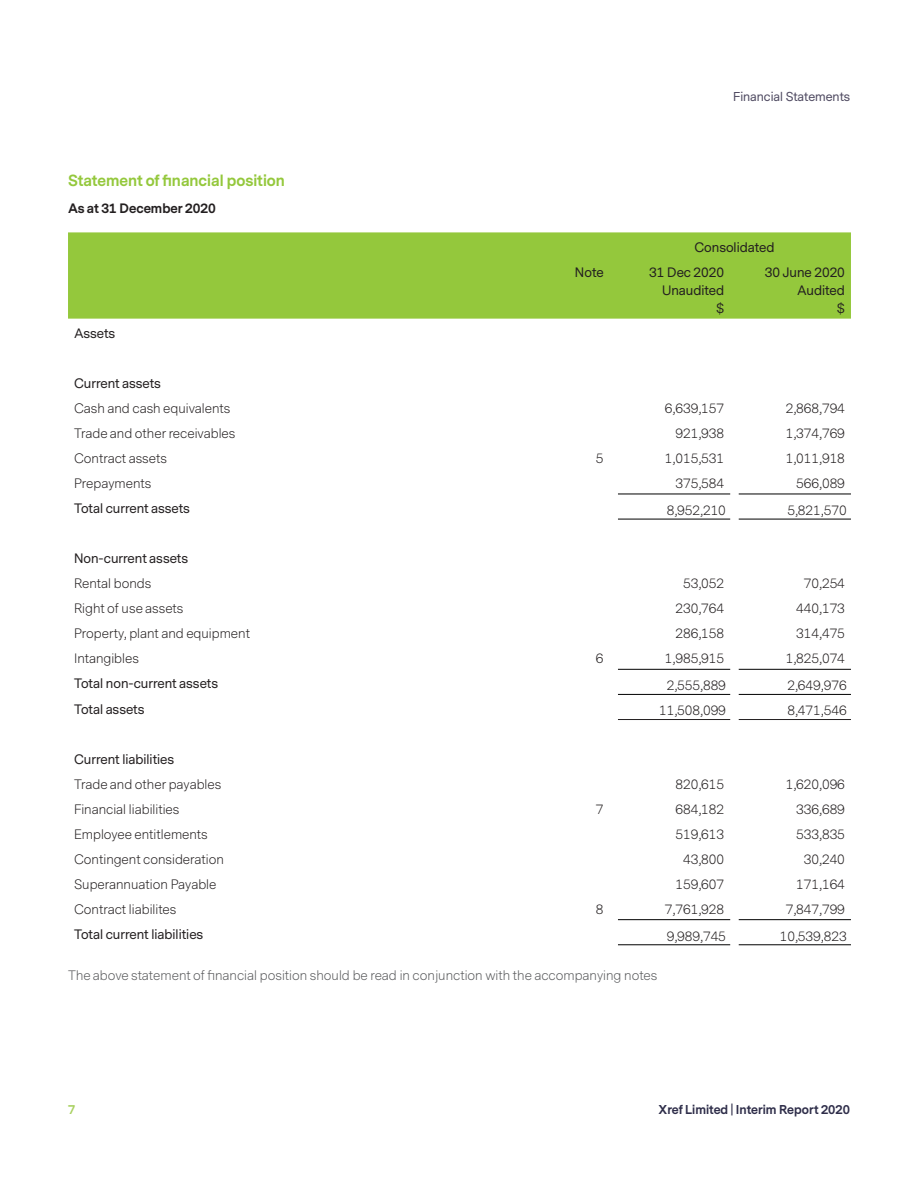
<style>
.page{position:relative;width:918px;height:1188px;background:#fff}
.page>*{position:absolute;margin:0;border:0;box-sizing:border-box;transform-origin:0 0}
.Heading_3{font:700 15px "Messina Sans";color:#94c83c}
.Table_right{font:300 12.75px "Messina Sans";color:#231f20}
.Table_left{font:300 12.75px "Messina Sans";color:#231f20}
.table_heading_left{font:12.75px "Messina Sans";color:#231f20}
.table_footer{font:300 12.75px "Messina Sans";color:#57585a}
.Table_right_heading{font:12.75px/18px "Messina Sans";color:#231f20;text-align:right}
.Body{font:700 12.75px "Messina Sans";color:#231f20}
.t1{font:700 12px "Messina Sans";color:#2f2e4a}
.t2{font:12px "Messina Sans";color:#4f4a61}
.t3{font:700 12px "Messina Sans";color:#a9d161}
</style>
<div class="page">
<div style="left:68px;top:232px;width:783px;height:87px;background:#94c83c"></div>
<hr style="left:618px;top:719px;width:112px;height:1px;background:#231f20">
<hr style="left:739px;top:719px;width:112px;height:1px;background:#231f20">
<hr style="left:618px;top:669px;width:112px;height:1px;background:#000">
<hr style="left:618px;top:694px;width:112px;height:1px;background:#000">
<hr style="left:739px;top:669px;width:112px;height:1px;background:#000">
<hr style="left:739px;top:694px;width:112px;height:1px;background:#000">
<hr style="left:618px;top:494px;width:112px;height:1px;background:#000">
<hr style="left:618px;top:519px;width:112px;height:1px;background:#000">
<hr style="left:739px;top:494px;width:112px;height:1px;background:#000">
<hr style="left:739px;top:519px;width:112px;height:1px;background:#000">
<hr style="left:618px;top:919px;width:112px;height:1px;background:#000">
<hr style="left:618px;top:944px;width:112px;height:1px;background:#000">
<hr style="left:739px;top:919px;width:112px;height:1px;background:#000">
<hr style="left:739px;top:944px;width:112px;height:1px;background:#000">
<p class="Heading_3" style="left:68px;top:170px;width:218px">Statement of financial position</p>
<p class="Body" style="left:68px;top:199px;width:149px">As at 31 December 2020</p>
<p class="table_heading_left" style="left:74px;top:325px;width:43px">Assets</p>
<p class="t2" style="left:733px;top:89px;width:118px">Financial Statements</p>
<p class="Table_right_heading" style="left:694px;top:238px;width:82px">Consolidated</p>
<p class="Table_right_heading" style="left:575px;top:263px;width:30px">Note</p>
<p class="Table_right_heading" style="left:649px;top:263px;width:77px">31 Dec 2020<br>Unaudited<br>$</p>
<p class="Table_right_heading" style="left:765px;top:263px;width:81px">30 June 2020<br>Audited<br>$</p>
<p class="table_heading_left" style="left:74px;top:375px;width:88px">Current assets</p>
<p class="Table_left" style="left:74px;top:400px;width:158px">Cash and cash equivalents</p>
<p class="Table_right" style="left:665px;top:400px;width:61px">6,639,157</p>
<p class="Table_right" style="left:786px;top:400px;width:61px">2,868,794</p>
<p class="Table_left" style="left:74px;top:425px;width:163px">Trade and other receivables</p>
<p class="Table_right" style="left:675px;top:425px;width:50px">921,938</p>
<p class="Table_right" style="left:786px;top:425px;width:61px">1,374,769</p>
<p class="Table_left" style="left:74px;top:450px;width:94px">Contract assets</p>
<p class="Table_right" style="left:596px;top:450px;width:9px">5</p>
<p class="Table_right" style="left:665px;top:450px;width:61px">1,015,531</p>
<p class="Table_right" style="left:786px;top:450px;width:61px">1,011,918</p>
<p class="Table_left" style="left:74px;top:475px;width:79px">Prepayments</p>
<p class="Table_right" style="left:675px;top:475px;width:50px">375,584</p>
<p class="Table_right" style="left:796px;top:475px;width:50px">566,089</p>
<p class="table_heading_left" style="left:74px;top:500px;width:117px">Total current assets</p>
<p class="Table_right" style="left:667px;top:502px;width:61px">8,952,210</p>
<p class="Table_right" style="left:787px;top:502px;width:61px">5,821,570</p>
<p class="table_heading_left" style="left:74px;top:550px;width:116px">Non-current assets</p>
<p class="Table_left" style="left:74px;top:575px;width:79px">Rental bonds</p>
<p class="Table_right" style="left:683px;top:575px;width:43px">53,052</p>
<p class="Table_right" style="left:804px;top:575px;width:43px">70,254</p>
<p class="Table_left" style="left:74px;top:600px;width:111px">Right of use assets</p>
<p class="Table_right" style="left:675px;top:600px;width:50px">230,764</p>
<p class="Table_right" style="left:796px;top:600px;width:50px">440,173</p>
<p class="Table_left" style="left:74px;top:625px;width:178px">Property, plant and equipment</p>
<p class="Table_right" style="left:675px;top:625px;width:50px">286,158</p>
<p class="Table_right" style="left:796px;top:625px;width:50px">314,475</p>
<p class="Table_left" style="left:74px;top:650px;width:66px">Intangibles</p>
<p class="Table_right" style="left:596px;top:650px;width:9px">6</p>
<p class="Table_right" style="left:665px;top:650px;width:61px">1,985,915</p>
<p class="Table_right" style="left:786px;top:650px;width:61px">1,825,074</p>
<p class="table_heading_left" style="left:74px;top:675px;width:146px">Total non-current assets</p>
<p class="Table_right" style="left:667px;top:677px;width:61px">2,555,889</p>
<p class="Table_right" style="left:787px;top:677px;width:61px">2,649,976</p>
<p class="table_heading_left" style="left:74px;top:700px;width:72px">Total assets</p>
<p class="Table_right" style="left:659px;top:702px;width:68px">11,508,099</p>
<p class="Table_right" style="left:787px;top:702px;width:61px">8,471,546</p>
<p class="table_heading_left" style="left:74px;top:751px;width:102px">Current liabilities</p>
<p class="Table_left" style="left:74px;top:776px;width:149px">Trade and other payables</p>
<p class="Table_right" style="left:675px;top:776px;width:50px">820,615</p>
<p class="Table_right" style="left:786px;top:776px;width:61px">1,620,096</p>
<p class="Table_left" style="left:74px;top:801px;width:107px">Financial liabilities</p>
<p class="Table_right" style="left:596px;top:801px;width:9px">7</p>
<p class="Table_right" style="left:675px;top:801px;width:50px">684,182</p>
<p class="Table_right" style="left:796px;top:801px;width:50px">336,689</p>
<p class="Table_left" style="left:74px;top:826px;width:135px">Employee entitlements</p>
<p class="Table_right" style="left:675px;top:826px;width:50px">519,613</p>
<p class="Table_right" style="left:796px;top:826px;width:50px">533,835</p>
<p class="Table_left" style="left:74px;top:851px;width:151px">Contingent consideration</p>
<p class="Table_right" style="left:683px;top:851px;width:43px">43,800</p>
<p class="Table_right" style="left:804px;top:851px;width:43px">30,240</p>
<p class="Table_left" style="left:74px;top:876px;width:144px">Superannuation Payable</p>
<p class="Table_right" style="left:675px;top:876px;width:50px">159,607</p>
<p class="Table_right" style="left:796px;top:876px;width:50px">171,164</p>
<p class="Table_left" style="left:74px;top:901px;width:104px">Contract liabilites</p>
<p class="Table_right" style="left:596px;top:901px;width:9px">8</p>
<p class="Table_right" style="left:665px;top:901px;width:61px">7,761,928</p>
<p class="Table_right" style="left:786px;top:901px;width:61px">7,847,799</p>
<p class="table_heading_left" style="left:74px;top:926px;width:131px">Total current liabilities</p>
<p class="Table_right" style="left:667px;top:928px;width:61px">9,989,745</p>
<p class="Table_right" style="left:780px;top:928px;width:68px">10,539,823</p>
<p class="table_footer" style="left:68px;top:967px;width:591px">The above statement of financial position should be read in conjunction with the accompanying notes</p>
<p class="t3" style="left:68px;top:1101px;width:9px">7</p>
<p class="t1" style="left:659px;top:1101px;width:193px">Xref Limited | Interim Report 2020</p>
</div>
